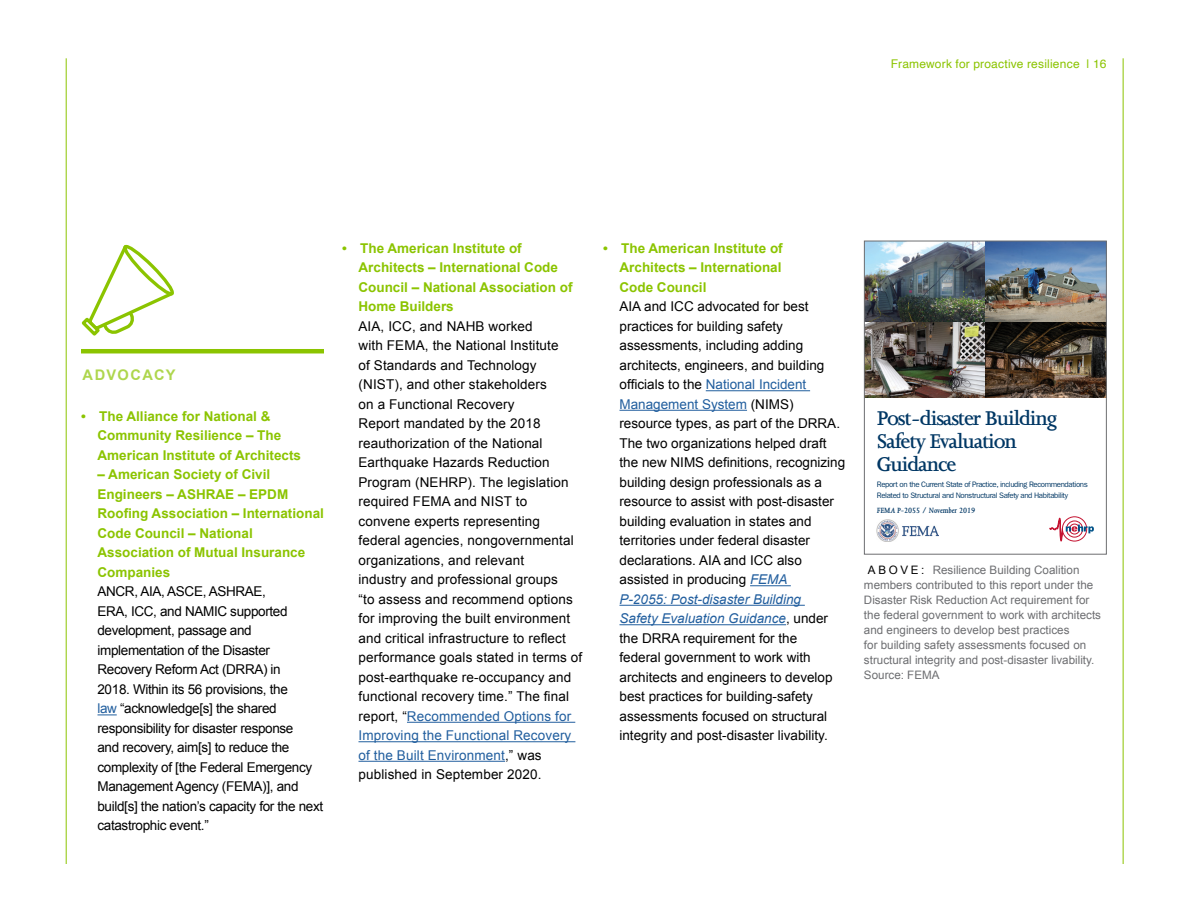
<style>
.page{position:relative;width:1188px;height:918px;background:#fff}
.page>*{position:absolute;margin:0;border:0;box-sizing:border-box;transform-origin:0 0}
.t1{font:600 22.95px/23px "Joanna MT Std";letter-spacing:-.05em;color:#003764}
.t2{font:700 14.7px "Arial";letter-spacing:.085em;color:#aed64d}
.t3{font:13.5px/19.5px "Arial";color:#000}
.t4{font:700 13.5px/19.5px "Arial";color:#8bc400}
.t5{font:13.5px/19.5px "Arial";letter-spacing:-.025em;color:#000}
.t6{font:12px "Helvetica";letter-spacing:.015em;color:#8bc400}
.t7{font:11.7px/15px "Arial";color:#6d6e71}
.t8{font:italic 600 8.7px "Joanna MT Std";letter-spacing:-.005em;color:#003764}
.t9{font:7.95px/10.6px "ITC Franklin Gothic Std";letter-spacing:-.05em;color:#003764}
.s1{color:#215e9e}
.s2{font-style:italic;color:#215e9e}
.s3{color:#000}
</style>
<div class="page">
<hr style="left:1123px;top:58px;width:1px;height:806px;background:#8bc400">
<hr style="left:66px;top:58px;width:1px;height:806px;background:#8bc400">
<img style="left:866px;top:243px;width:119px;height:79px">
<img style="left:985px;top:243px;width:120px;height:79px">
<img style="left:866px;top:322px;width:239px;height:76px">
<img style="left:876px;top:519px;width:62px;height:22px">
<div style="left:1062px;top:517px;width:25px;height:24px;border:1px solid #c41230;border-radius:50%"></div>
<svg style="left:1050px;top:518px;width:44px;height:23px"></svg>
<div style="left:864px;top:241px;width:243px;height:314px;border:1px solid #6d6e71"></div>
<svg style="left:98px;top:714px;width:19px;height:1px"></svg>
<hr style="left:81px;top:349px;width:243px;height:4px;background:#8bc400">
<hr style="left:407px;top:722px;width:168px;height:1px;background:#215e9e">
<hr style="left:359px;top:741px;width:216px;height:1px;background:#215e9e">
<hr style="left:359px;top:761px;width:146px;height:1px;background:#215e9e">
<hr style="left:706px;top:390px;width:104px;height:1px;background:#215e9e">
<hr style="left:620px;top:410px;width:127px;height:1px;background:#215e9e">
<hr style="left:750px;top:585px;width:41px;height:1px;background:#215e9e">
<hr style="left:620px;top:605px;width:185px;height:1px;background:#215e9e">
<hr style="left:620px;top:624px;width:166px;height:1px;background:#215e9e">
<svg style="left:81px;top:244px;width:93px;height:92px"></svg>
<p class="t6" style="left:891px;top:54px;width:217px">Framework for proactive resilience | 16</p>
<p class="t2" style="left:82px;top:366px;width:95px">ADVOCACY</p>
<p class="t4" style="left:97px;top:407px;width:205px;text-indent:-16px">• The Alliance for National &amp;<br>Community Resilience – The<br>American Institute of Architects</p>
<p class="t4" style="left:97px;top:465px;width:228px">– American Society of Civil<br>Engineers – ASHRAE – EPDM<br>Roofing Association – International<br>Code Council – National<br>Association of Mutual Insurance<br>Companies</p>
<p class="t5" style="left:97px;top:582px;width:227px">ANCR, AIA, ASCE, ASHRAE,<br>ERA, ICC, and NAMIC supported development, passage and implementation of the Disaster<br>Recovery Reform Act (DRRA) in<br>2018. Within its 56 provisions, the<br><span class="s1">law</span> “acknowledge[s] the shared responsibility for disaster response<br>and recovery, aim[s] to reduce the complexity of [the Federal Emergency<br>Management Agency (FEMA)], and build[s] the nation’s capacity for the next catastrophic event.”</p>
<p class="t4" style="left:358px;top:239px;width:216px;text-indent:-16px">• The American Institute of<br>Architects – International Code<br>Council – National Association of<br>Home Builders</p>
<p class="t3" style="left:358px;top:316px;width:225px">AIA, ICC, and NAHB worked<br>with FEMA, the National Institute<br>of Standards and Technology (NIST), and other stakeholders<br>on a Functional Recovery<br>Report mandated by the 2018 reauthorization of the National<br>Earthquake Hazards Reduction<br>Program (NEHRP). The legislation required FEMA and NIST to convene experts representing federal agencies, nongovernmental organizations, and relevant<br>industry and professional groups<br>“to assess and recommend options for improving the built environment and critical infrastructure to reflect performance goals stated in terms of post-earthquake re-occupancy and functional recovery time.” The final report, “<span class="s1">Recommended Options for<br>Improving the Functional Recovery of the Built Environment</span>,” was published in September 2020.</p>
<p class="t4" style="left:619px;top:239px;width:165px;text-align:justify;text-indent:-16px">• The American Institute of Architects – International Code Council</p>
<p class="t3" style="left:619px;top:297px;width:227px">AIA and ICC advocated for best practices for building safety assessments, including adding architects, engineers, and building officials to the <span class="s1">National Incident Management System</span> (NIMS) resource types, as part of the DRRA.<br>The two organizations helped draft the new NIMS definitions, recognizing building design professionals as a resource to assist with post-disaster building evaluation in states and territories under federal disaster declarations. AIA and ICC also assisted in producing <span class="s2">FEMA<br>P-2055: Post-disaster Building<br>Safety Evaluation Guidance</span>, under the DRRA requirement for the<br>federal government to work with architects and engineers to develop best practices for building-safety assessments focused on structural integrity and post-disaster livability.</p>
<h1 class="t1" style="left:877px;top:407px;width:182px">Post-disaster Building<br>Safety Evaluation<br>Guidance</h1>
<p class="t9" style="left:877px;top:479px;width:213px">Report on the Current State of Practice, including Recommendations<br>Related to Structural and Nonstructural Safety and Habitability</p>
<p class="t8" style="left:877px;top:506px;width:100px">FEMA P-2055 / November 2019</p>
<p class="t7" style="left:864px;top:562px;width:239px;text-indent:4px"><span class="s3">A B O V E :</span> Resilience Building Coalition members contributed to this report under the Disaster Risk Reduction Act requirement for the federal government to work with architects and engineers to develop best practices<br>for building safety assessments focused on structural integrity and post-disaster livability.<br>Source: FEMA</p>
</div>
